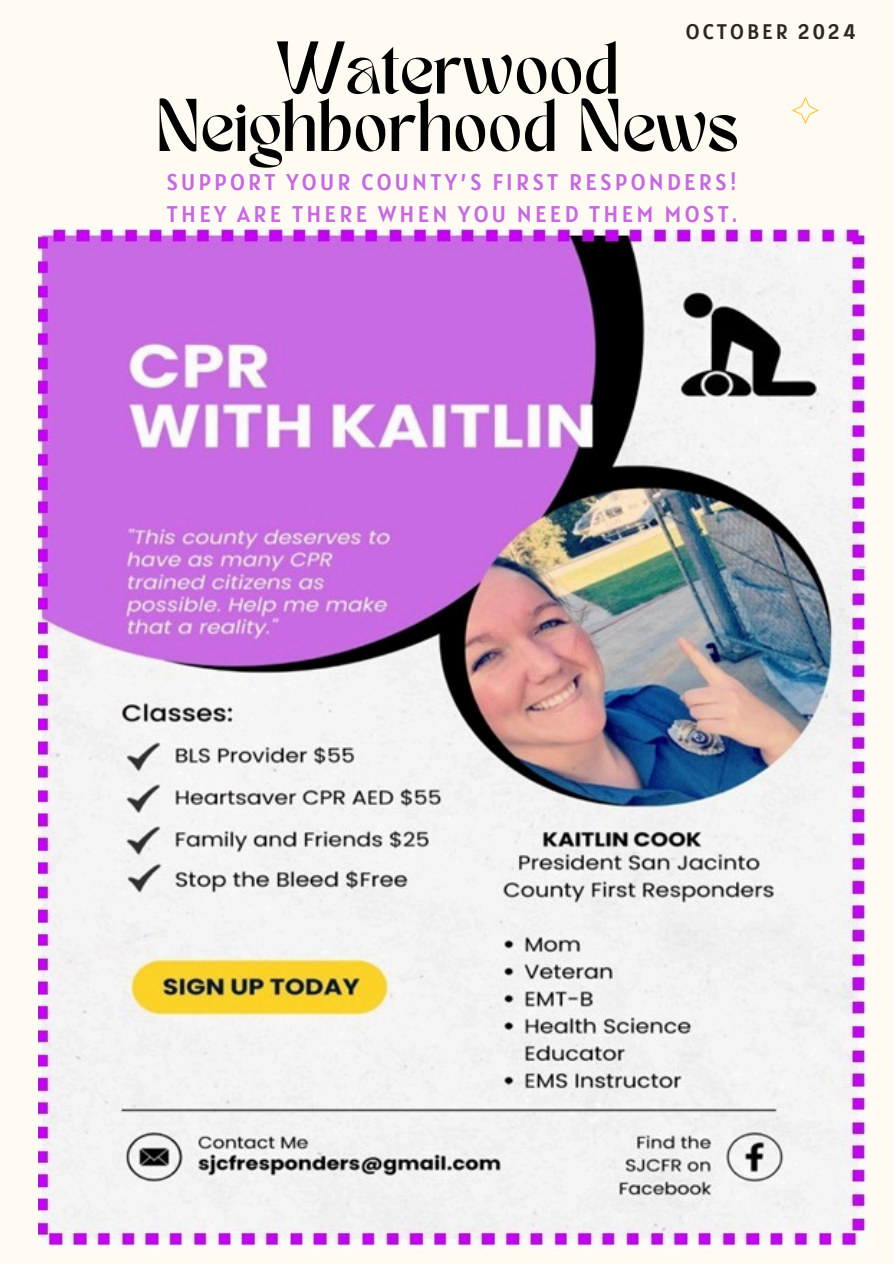
<style>
.page{position:relative;width:894px;height:1264px;background:#fff}
.page>*{position:absolute;margin:0;border:0;box-sizing:border-box;transform-origin:0 0}
.t1{font:52.2px/57.4px "TANMERINGUE";color:#000;text-align:center}
.t2{font:22.65px "Alatsi";letter-spacing:.145em;color:#c769e1}
.t3{font:21px "Alatsi";letter-spacing:.145em;color:#2b2722}
</style>
<div class="page">
<div style="left:0;top:0;width:893px;height:1263px;background:#fffbf2"></div>
<svg style="left:791px;top:97px;width:28px;height:27px"></svg>
<img style="left:39px;top:227px;width:825px;height:1021px">
<h1 class="t3" style="left:685px;top:18px;width:171px">OCTOBER 2024</h1>
<p class="t1" style="left:156px;top:47px;width:583px">Waterwood<br>Neighborhood News</p>
<p class="t2" style="left:166px;top:168px;width:572px">SUPPORT YOUR COUNTY’S FIRST RESPONDERS!</p>
<p class="t2" style="left:167px;top:199px;width:571px">THEY ARE THERE WHEN YOU NEED THEM MOST.</p>
</div>
